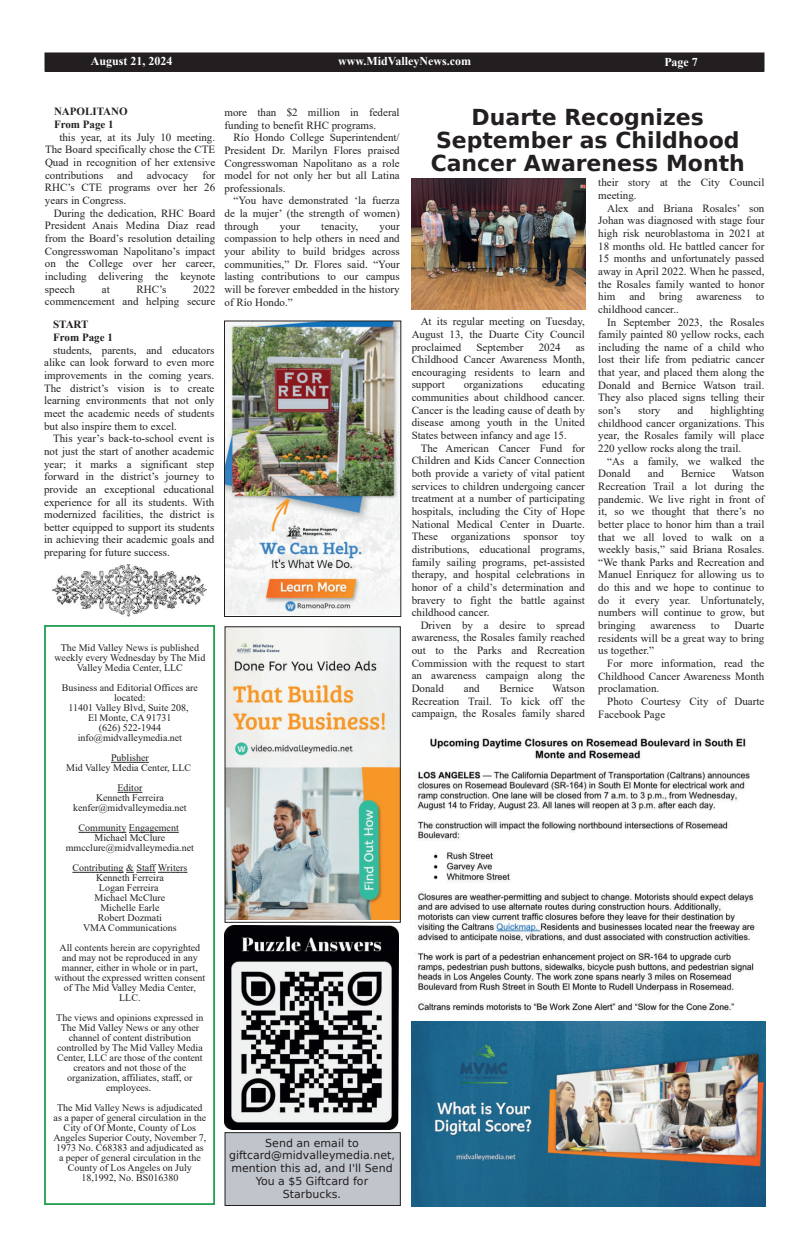
<style>
.page{position:relative;width:810px;height:1242px;background:#fff}
.page>*{position:absolute;margin:0;border:0;box-sizing:border-box;transform-origin:0 0}
.t1{font:700 22px/23px "DejaVu Sans";color:#231f20;text-align:center}
.t2{font:700 12px "Times New Roman";color:#fff}
.t3{font:11px/12.6px "Times New Roman";color:#231f20;text-align:justify}
.t4{font:11px/12.8px "DejaVu Sans";color:#231f20;text-align:center}
.t5{font:700 11px/12.6px "Times New Roman";color:#231f20}
.t6{font:10px/10px "Times New Roman";color:#231f20;text-align:center}
</style>
<div class="page">
<div style="left:44px;top:625px;width:171px;height:580px;border:2px solid #219e4e"></div>
<svg style="left:111px;top:762px;width:38px;height:1px"></svg>
<svg style="left:117px;top:792px;width:25px;height:1px"></svg>
<svg style="left:79px;top:832px;width:100px;height:1px"></svg>
<svg style="left:72px;top:872px;width:115px;height:1px"></svg>
<div style="left:45px;top:53px;width:719px;height:18px;background:#231f20"></div>
<div style="left:45px;top:52px;width:720px;height:20px;border:1px solid #231f20"></div>
<img style="left:225px;top:926px;width:174px;height:203px">
<img style="left:227px;top:628px;width:172px;height:291px">
<div style="left:225px;top:626px;width:176px;height:297px;border:1px solid #231f20"></div>
<div style="left:225px;top:1133px;width:175px;height:73px;background:#c0c5cc"></div>
<div style="left:225px;top:1132px;width:176px;height:74px;border:1px solid #231f20"></div>
<img style="left:226px;top:322px;width:173px;height:293px">
<div style="left:224px;top:320px;width:177px;height:297px;border:1px solid #231f20"></div>
<img style="left:52px;top:564px;width:154px;height:53px">
<img style="left:412px;top:179px;width:174px;height:130px">
<img style="left:416px;top:737px;width:339px;height:274px">
<img style="left:412px;top:1022px;width:353px;height:184px">
<p class="t2" style="left:91px;top:54px;width:83px">August 21, 2024</p>
<p class="t2" style="left:338px;top:55px;width:134px">www.MidValleyNews.com</p>
<p class="t2" style="left:664px;top:55px;width:35px">Page 7</p>
<p class="t5" style="left:54px;top:105px;width:75px">NAPOLITANO<br>From Page 1</p>
<p class="t3" style="left:45px;top:131px;width:172px;text-indent:14px">this year, at its July 10 meeting.<br>The Board specifically chose the CTE Quad in recognition of her extensive contributions</p>
<h1 class="t1" style="left:431px;top:106px;width:316px">Duarte Recognizes<br>September as Childhood<br>Cancer Awareness Month</h1>
<p class="t3" style="left:225px;top:106px;width:177px">more than $2 million in federal funding to benefit RHC programs.</p>
<p class="t3" style="left:225px;top:131px;width:177px;text-indent:9px">Río Hondo College Superintendent/ President Dr. Marilyn Flores praised Congresswoman Napolitano as a role model for not only her but all Latina professionals.</p>
<p class="t3" style="left:225px;top:194px;width:177px;text-indent:9px">“You have demonstrated ‘la fuerza de la mujer’ (the strength of women) through</p>
<p class="t3" style="left:117px;top:169px;width:17px">and</p>
<p class="t3" style="left:147px;top:169px;width:43px">advocacy</p>
<p class="t3" style="left:45px;top:169px;width:172px;text-indent:157px">for RHC’s CTE programs over her 26 years in Congress.</p>
<p class="t3" style="left:45px;top:207px;width:172px;text-indent:9px">During the dedication, RHC Board President Anais Medina Diaz read from the Board’s resolution detailing Congresswoman Napolitano’s impact on the College over her career, including delivering the keynote speech</p>
<p class="t3" style="left:598px;top:176px;width:168px">their story at the City Council meeting.</p>
<p class="t3" style="left:598px;top:202px;width:168px;text-indent:9px">Alex and Briana Rosales’ son Johan was diagnosed with stage four high risk neuroblastoma in 2021 at 18 months old. He battled cancer for 15 months and unfortunately passed away in April 2022. When he passed, the Rosales family wanted to honor him</p>
<p class="t3" style="left:280px;top:220px;width:22px">your</p>
<p class="t3" style="left:321px;top:220px;width:39px">tenacity,</p>
<p class="t3" style="left:225px;top:220px;width:177px;text-indent:155px">your compassion to help others in need and your ability to build bridges across communities,” Dr. Flores said. “Your lasting contributions to our campus will be forever embedded in the history of Río Hondo.”</p>
<p class="t3" style="left:102px;top:283px;width:9px">at</p>
<p class="t3" style="left:137px;top:283px;width:31px">RHC’s</p>
<p class="t3" style="left:45px;top:283px;width:172px;text-align:right">2022<br>commencement and helping secure</p>
<p class="t3" style="left:629px;top:290px;width:17px">and</p>
<p class="t3" style="left:659px;top:290px;width:25px">bring</p>
<p class="t3" style="left:697px;top:290px;width:47px">awareness</p>
<p class="t3" style="left:756px;top:290px;width:10px">to</p>
<p class="t3" style="left:598px;top:303px;width:82px">childhood cancer..</p>
<p class="t3" style="left:607px;top:316px;width:159px">In September 2023, the Rosales</p>
<p class="t3" style="left:598px;top:328px;width:168px">family painted 80 yellow rocks, each</p>
<p class="t3" style="left:598px;top:341px;width:168px">including the name of a child who</p>
<p class="t3" style="left:598px;top:353px;width:168px">lost their life from pediatric cancer</p>
<p class="t3" style="left:598px;top:366px;width:168px">that year, and placed them along the</p>
<p class="t3" style="left:598px;top:379px;width:168px">Donald and Bernice Watson trail.</p>
<p class="t3" style="left:598px;top:391px;width:168px">They also placed signs telling their</p>
<p class="t3" style="left:598px;top:404px;width:24px">son’s</p>
<p class="t3" style="left:638px;top:404px;width:24px">story</p>
<p class="t3" style="left:677px;top:404px;width:17px">and</p>
<p class="t3" style="left:412px;top:315px;width:175px;text-indent:9px">At its regular meeting on Tuesday, August 13, the Duarte City Council proclaimed</p>
<p class="t5" style="left:53px;top:318px;width:61px">START<br>From Page 1</p>
<p class="t3" style="left:44px;top:344px;width:172px;text-indent:9px">students, parents, and educators alike can look forward to even more improvements in the coming years.<br>The district’s vision is to create learning environments that not only meet the academic needs of students but also inspire them to excel.</p>
<p class="t3" style="left:44px;top:432px;width:172px;text-indent:9px">This year’s back-to-school event is not just the start of another academic year; it marks a significant step forward in the district’s journey to provide an exceptional educational experience for all its students. With modernized facilities, the district is better equipped to support its students in achieving their academic goals and preparing for future success.</p>
<p class="t3" style="left:476px;top:341px;width:49px">September</p>
<p class="t3" style="left:539px;top:341px;width:23px">2024</p>
<p class="t3" style="left:412px;top:341px;width:175px;text-indent:164px">as Childhood Cancer Awareness Month, encouraging residents to learn and support</p>
<p class="t3" style="left:412px;top:378px;width:175px;text-indent:130px">educating communities about childhood cancer.<br>Cancer is the leading cause of death by disease among youth in the United States between infancy and age 15.</p>
<p class="t3" style="left:412px;top:442px;width:175px;text-indent:9px">The American Cancer Fund for Children and Kids Cancer Connection both provide a variety of vital patient services to children undergoing cancer treatment at a number of participating hospitals, including the City of Hope National Medical Center in Duarte.<br>These organizations sponsor toy distributions, educational programs, family sailing programs, pet-assisted therapy, and hospital celebrations in honor of a child’s determination and bravery to fight the battle against childhood cancer.</p>
<p class="t3" style="left:412px;top:619px;width:175px;text-indent:9px">Driven by a desire to spread awareness, the Rosales family reached out to the Parks and Recreation Commission with the request to start an awareness campaign along the Donald</p>
<p class="t3" style="left:464px;top:378px;width:61px">organizations</p>
<p class="t3" style="left:598px;top:404px;width:168px;text-indent:112px">highlighting childhood cancer organizations. This year, the Rosales family will place 220 yellow rocks along the trail.</p>
<p class="t3" style="left:598px;top:455px;width:168px;text-indent:9px">“As a family, we walked the<br>Donald</p>
<p class="t3" style="left:648px;top:467px;width:17px">and</p>
<p class="t3" style="left:681px;top:467px;width:36px">Bernice</p>
<p class="t3" style="left:598px;top:467px;width:168px;text-indent:133px">Watson Recreation Trail a lot during the pandemic. We live right in front of it, so we thought that there’s no better place to honor him than a trail that we all loved to walk on a weekly basis,” said Briana Rosales. “We thank Parks and Recreation and Manuel Enriquez for allowing us to do this and we hope to continue to do it every year. Unfortunately, numbers will continue to grow, but bringing</p>
<p class="t3" style="left:598px;top:619px;width:168px;text-indent:136px">Duarte residents will be a great way to bring us together.”</p>
<p class="t3" style="left:598px;top:657px;width:168px;text-indent:9px">For more information, read the Childhood Cancer Awareness Month proclamation.</p>
<p class="t3" style="left:598px;top:695px;width:168px;text-indent:9px">Photo Courtesy City of Duarte<br>Facebook Page</p>
<p class="t3" style="left:651px;top:619px;width:47px">awareness</p>
<p class="t3" style="left:711px;top:619px;width:10px">to</p>
<p class="t6" style="left:54px;top:643px;width:152px">The Mid Valley News is published weekly every Wednesday by The Mid<br>Valley Media Center, LLC</p>
<p class="t6" style="left:62px;top:683px;width:138px">Business and Editorial Offices are located:<br>11401 Valley Blvd, Suite 208,<br>El Monte, CA 91731<br>(626) 522-1944 info@midvalleymedia.net</p>
<p class="t6" style="left:66px;top:753px;width:127px">Publisher<br>Mid Valley Media Center, LLC</p>
<p class="t6" style="left:73px;top:783px;width:115px">Editor<br>Kenneth Ferreira kenfer@midvalleymedia.net</p>
<p class="t6" style="left:66px;top:823px;width:130px">Community Engagement<br>Michael McClure mmcclure@midvalleymedia.net</p>
<p class="t6" style="left:72px;top:863px;width:116px">Contributing &amp; Staff Writers<br>Kenneth Ferreira<br>Logan Ferreira<br>Michael McClure<br>Michelle Earle<br>Robert Dozmati<br>VMA Communications</p>
<p class="t6" style="left:54px;top:943px;width:152px">All contents herein are copyrighted and may not be reproduced in any manner, either in whole or in part, without the expressed written consent of The Mid Valley Media Center,<br>LLC.</p>
<p class="t6" style="left:56px;top:1013px;width:149px">The views and opinions expressed in<br>The Mid Valley News or any other channel of content distribution controlled by The Mid Valley Media<br>Center, LLC are those of the content creators and not those of the organization, affiliates, staff, or employees.</p>
<p class="t6" style="left:53px;top:1103px;width:155px">The Mid Valley News is adjudicated as a paper of general circulation in the<br>City of Of Monte, County of Los<br>Angeles Superior Couty, November 7,<br>1973 No. C68383 and adjudicated as a peper of general circulation in the<br>County of Los Angeles on July<br>18,1992, No. BS016380</p>
<p class="t3" style="left:464px;top:682px;width:17px">and</p>
<p class="t3" style="left:499px;top:682px;width:36px">Bernice</p>
<p class="t3" style="left:412px;top:682px;width:175px;text-indent:140px">Watson Recreation Trail. To kick off the campaign, the Rosales family shared</p>
<p class="t4" style="left:229px;top:1136px;width:167px">Send an email to giftcard@midvalleymedia.net, mention this ad, and I'll Send<br>You a $5 Giftcard for<br>Starbucks.</p>
</div>
